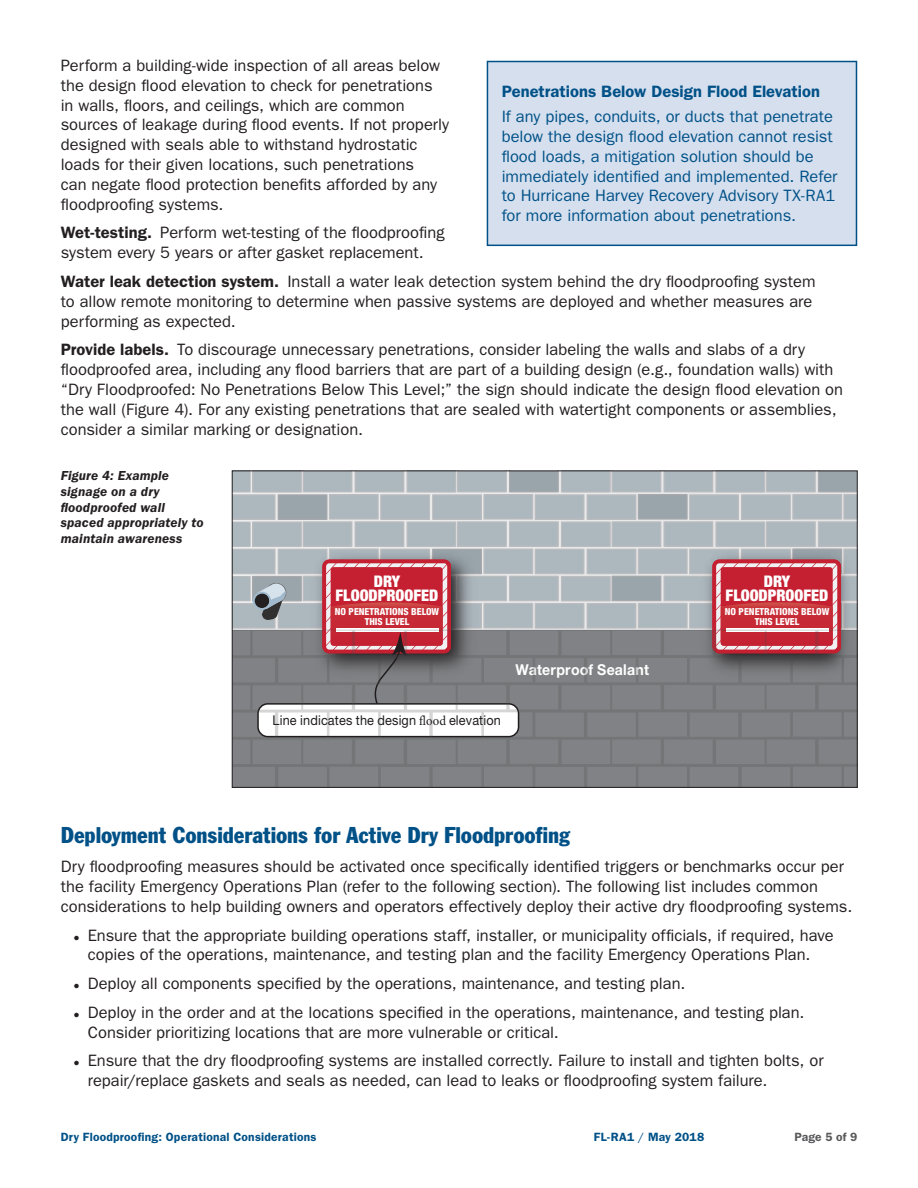
<style>
.page{position:relative;width:918px;height:1188px;background:#fff}
.page>*{position:absolute;margin:0;border:0;box-sizing:border-box;transform-origin:0 0}
.t1{font:condensed 22.5px "Franklin Gothic BT";letter-spacing:-.005em;color:#005187}
.t2{font:16.5px/19.8px "ITC Franklin Gothic Std";color:#231f20}
.t3{font:16.5px/19.8px "ITC Franklin Gothic Std";color:#005187}
.t4{font:600 16.5px "ITC Franklin Gothic Std";letter-spacing:.005em;color:#005187}
.t5{font:900 condensed 16.05px/14.4px "Helvetica Neue LT Std";color:#fff;text-align:center}
.t6{font:700 15px "Helvetica Neue LT Std";letter-spacing:.015em;color:#fff;scale:.94 1}
.t7{font:italic 600 13.5px/15.8px "ITC Franklin Gothic Std";letter-spacing:.01em;color:#231f20}
.t8{font:13.5px "Helvetica Neue LT Std";letter-spacing:.01em;color:#211d1e;scale:.94 1}
.t9{font:600 12px "ITC Franklin Gothic Std";letter-spacing:.02em;color:#005187}
.t10{font:600 12px "ITC Franklin Gothic Std";letter-spacing:.01em;color:#5a5a5d}
.t11{font:800 condensed 9.75px/9.6px "Helvetica Neue LT Std";color:#fff;text-align:center}
.s1{font-weight:600}
.s2{font-family:"Minion Pro"}
.s3{font-family:"Commercial Pi BT";font-size:9px}
.s4{font-weight:400}
</style>
<div class="page">
<div style="left:487px;top:62px;width:369px;height:183px;background:#d5dfee"></div>
<div style="left:487px;top:61px;width:370px;height:185px;border:2px solid #005187"></div>
<svg style="left:234px;top:473px;width:622px;height:157px;background:#b4a1a8"></svg>
<svg style="left:234px;top:630px;width:622px;height:156px;background:#8a8487"></svg>
<p class="t2" style="left:61px;top:56px;width:390px">Perform a building-wide inspection of all areas below the design flood elevation to check for penetrations in walls, floors, and ceilings, which are common sources of leakage during flood events. If not properly designed with seals able to withstand hydrostatic loads for their given locations, such penetrations<br>can negate flood protection benefits afforded by any floodproofing systems.</p>
<p class="t2" style="left:61px;top:223px;width:385px"><span class="s1">Wet-testing.</span> Perform wet-testing of the floodproofing system every 5 years or after gasket replacement.</p>
<p class="t2" style="left:61px;top:272px;width:756px"><span class="s1">Water leak detection system.</span> Install a water leak detection system behind the dry floodproofing system to allow remote monitoring to determine when passive systems are deployed and whether measures are performing as expected.</p>
<p class="t2" style="left:61px;top:340px;width:784px"><span class="s1">Provide labels.</span> To discourage unnecessary penetrations, consider labeling the walls and slabs of a dry floodproofed area, including any flood barriers that are part of a building design (e.g., foundation walls) with “Dry Floodproofed: No Penetrations Below This Level;” the sign should indicate the design flood elevation on the wall (Figure 4). For any existing penetrations that are sealed with watertight components or assemblies, consider a similar marking or designation.</p>
<p class="t4" style="left:502px;top:82px;width:320px">Penetrations Below Design Flood Elevation</p>
<p class="t3" style="left:502px;top:107px;width:337px">If any pipes, conduits, or ducts that penetrate below the design flood elevation cannot resist flood loads, a mitigation solution should be immediately identified and implemented. Refer to Hurricane Harvey Recovery Advisory TX-RA1 for more information about penetrations.</p>
<p class="t7" style="left:61px;top:468px;width:145px">Figure 4: Example signage on a dry floodproofed wall spaced appropriately to maintain awareness</p>
<p class="t5" style="left:336px;top:574px;width:104px">DRY<br>FLOODPROOFED</p>
<p class="t11" style="left:335px;top:607px;width:106px">NO PENETRATIONS BELOW<br>THIS LEVEL</p>
<p class="t8" style="left:273px;top:712px;width:244px">Line indicates the design <span class="s2">flood</span> elevation</p>
<p class="t6" style="left:516px;top:660px;width:143px">Waterproof Sealant</p>
<p class="t5" style="left:726px;top:574px;width:104px">DRY<br>FLOODPROOFED</p>
<p class="t11" style="left:725px;top:607px;width:106px">NO PENETRATIONS BELOW<br>THIS LEVEL</p>
<h1 class="t1" style="left:61px;top:821px;width:511px">Deployment Considerations for Active Dry Floodproofing</h1>
<p class="t2" style="left:61px;top:857px;width:793px">Dry floodproofing measures should be activated once specifically identified triggers or benchmarks occur per the facility Emergency Operations Plan (refer to the following section). The following list includes common considerations to help building owners and operators effectively deploy their active dry floodproofing systems.</p>
<p class="t2" style="left:74px;top:925px;width:761px;text-align:center"><span class="s3">"</span> Ensure that the appropriate building operations staff, installer, or municipality officials, if required, have copies of the operations, maintenance, and testing plan and the facility Emergency Operations Plan.</p>
<p class="t2" style="left:74px;top:969px;width:732px;line-height:28.8px"><span class="s3">"</span> Deploy all components specified by the operations, maintenance, and testing plan.<br><span class="s3">"</span> Deploy in the order and at the locations specified in the operations, maintenance, and testing plan.</p>
<p class="t2" style="left:74px;top:1018px;width:751px;line-height:28.8px;text-indent:14px">Consider prioritizing locations that are more vulnerable or critical.<br><span class="s3">"</span> Ensure that the dry floodproofing systems are installed correctly. Failure to install and tighten bolts, or</p>
<p class="t2" style="left:88px;top:1071px;width:681px">repair/replace gaskets and seals as needed, can lead to leaks or floodproofing system failure.</p>
<p class="t9" style="left:61px;top:1130px;width:257px">Dry Floodproofing: Operational Considerations</p>
<p class="t9" style="left:594px;top:1130px;width:112px">FL-RA1 <span class="s4">/</span> May 2018</p>
<p class="t10" style="left:794px;top:1130px;width:64px">Page 5 of 9</p>
</div>
